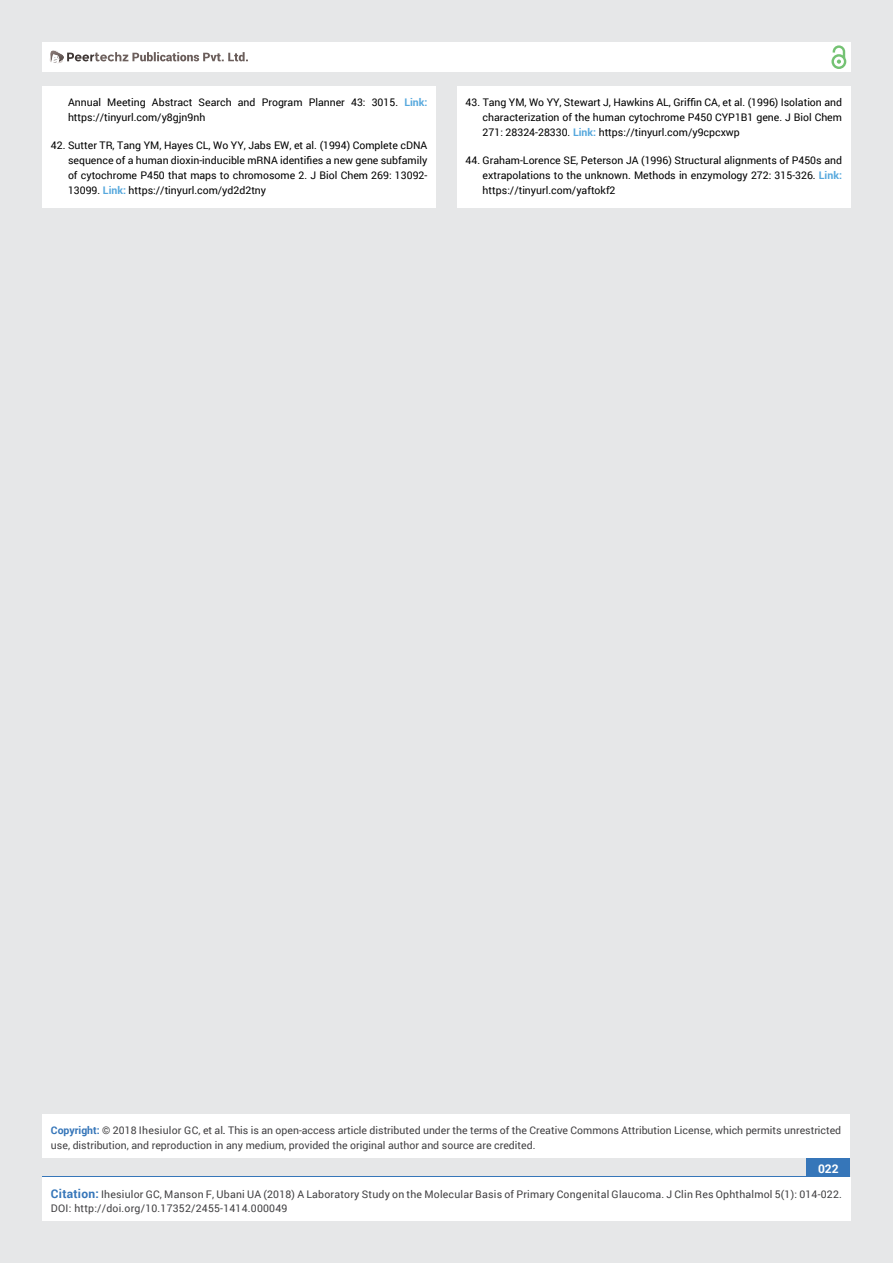
<style>
.page{position:relative;width:893px;height:1263px;background:#e6e7e8}
.page>*{position:absolute;margin:0;border:0;box-sizing:border-box;transform-origin:0 0}
.t1{font:700 12px "Roboto";color:#fff}
.t2{font:10.5px/15px "Roboto";color:#000;text-align:justify}
.t3{font:10.5px/15px "Roboto";color:#414042}
.t4{font:10.5px/13.5px "Roboto";letter-spacing:.02em;color:#414042}
.s1{font-weight:700;color:#56a8dd}
.s2{font-weight:700;color:#3676b9}
.s3{color:#0e0e0e}
.s4{font-weight:700;font-size:12px;color:#3676b9}
</style>
<div class="page">
<div style="left:42px;top:43px;width:808px;height:29px;background:#fff"></div>
<div style="left:831px;top:54px;width:15px;height:15px;border:2px solid #74c273;border-radius:50%"></div>
<svg style="left:831px;top:45px;width:15px;height:19px"></svg>
<div style="left:806px;top:1157px;width:44px;height:43px;background:#3676b9"></div>
<svg style="left:49px;top:50px;width:199px;height:14px"></svg>
<div style="left:42px;top:1177px;width:808px;height:43px;background:#fff"></div>
<div style="left:42px;top:87px;width:394px;height:121px;background:#fff"></div>
<div style="left:457px;top:87px;width:393px;height:121px;background:#fff"></div>
<div style="left:42px;top:1115px;width:808px;height:43px;background:#fff"></div>
<p class="t2" style="left:68px;top:95px;width:361px">Annual Meeting Abstract Search and Program Planner 43: 3015. <span class="s1">Link: </span>https://tinyurl.com/y8gjn9nh</p>
<p class="t2" style="left:68px;top:137px;width:361px;text-indent:-17px">42. Sutter TR, Tang YM, Hayes CL, Wo YY, Jabs EW, et al. (1994) Complete cDNA sequence of a human dioxin-inducible mRNA identifies a new gene subfamily of cytochrome P450 that maps to chromosome 2. J Biol Chem 269: 13092- 13099. <span class="s1">Link:</span> https://tinyurl.com/yd2d2tny</p>
<p class="t2" style="left:483px;top:95px;width:361px;text-indent:-17px">43. Tang YM, Wo YY, Stewart J, Hawkins AL, Griffin CA, et al. (1996) Isolation and characterization of the human cytochrome P450 CYP1B1 gene. J Biol Chem 271: 28324-28330. <span class="s1">Link:</span> https://tinyurl.com/y9cpcxwp</p>
<p class="t2" style="left:483px;top:152px;width:361px;text-indent:-17px">44. Graham-Lorence SE, Peterson JA (1996) Structural alignments of P450s and extrapolations to the unknown. Methods in enzymology 272: 315-326. <span class="s1">Link: </span>https://tinyurl.com/yaftokf2</p>
<p class="t3" style="left:51px;top:1123px;width:792px"><span class="s2">Copyright:</span> © 2018 Ihesiulor GC, et al<span class="s3">.</span> This is an open-access article distributed under the terms of the Creative Commons Attribution License, which permits unrestricted use, distribution, and reproduction in any medium, provided the original author and source are credited.</p>
<p class="t1" style="left:818px;top:1161px;width:22px">022</p>
<p class="t4" style="left:51px;top:1188px;width:792px"><span class="s4">Citation:</span> Ihesiulor GC, Manson F, Ubani UA (2018) A Laboratory Study on the Molecular Basis of Primary Congenital Glaucoma. J Clin Res Ophthalmol 5(1): 014-022.<br>DOI: http://doi.org/10.17352/2455-1414.000049</p>
</div>
